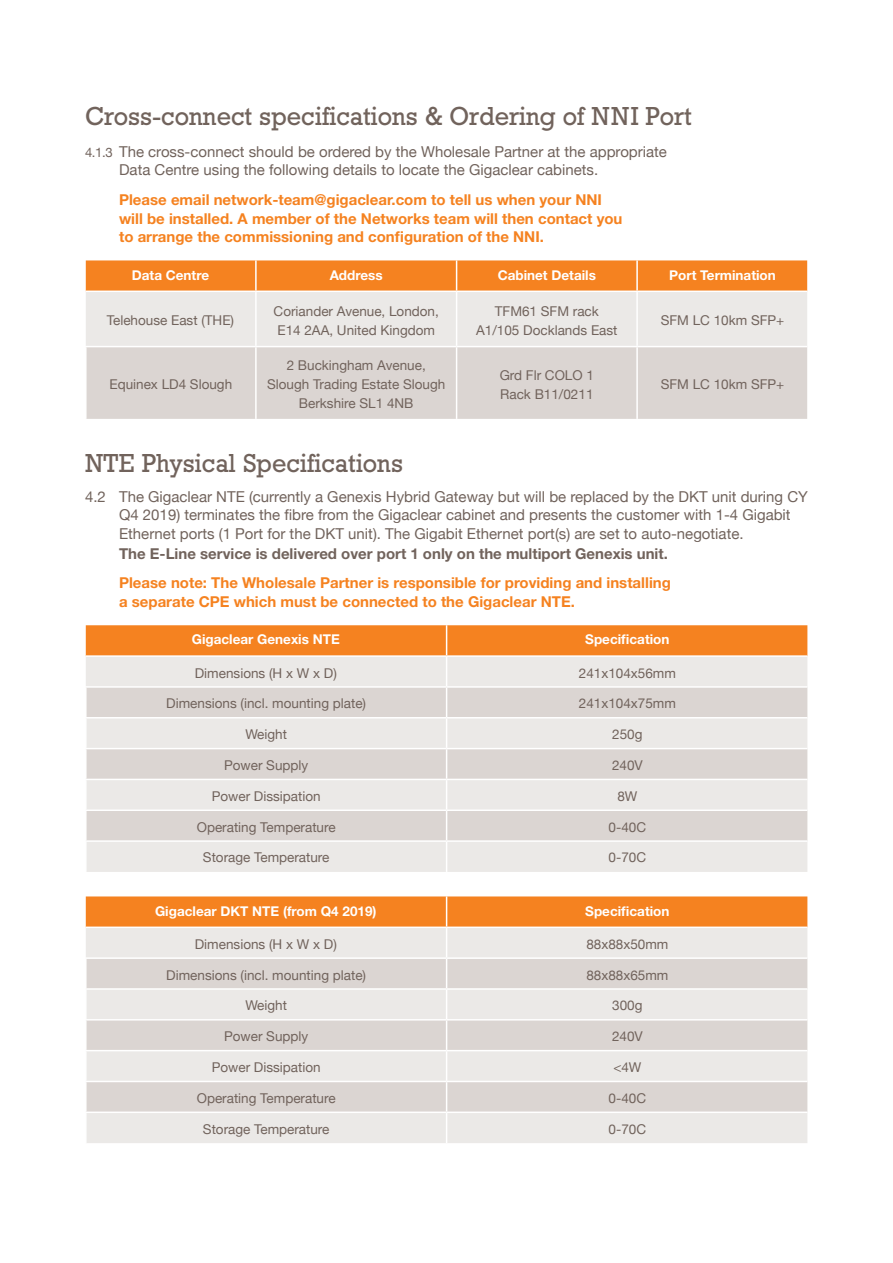
<style>
.page{position:relative;width:893px;height:1263px;background:#fff}
.page>*{position:absolute;margin:0;border:0;box-sizing:border-box;transform-origin:0 0}
.Subhead{font:25.5px "Rockwell BQ";color:#71635c}
.Body_Indent{font:15px/19px "Helvetica Neue";color:#71635c}
.Body_Indent-2{font:700 15px/18.8px "Helvetica Neue";color:#f58220}
.Table_Text_9pt{font:13.5px "Helvetica Neue";color:#71635c}
.Table_Header_9pt{font:700 13.5px "Helvetica Neue";color:#fff}
.s1{font-size:13.2px}
.s2{font-weight:700}
</style>
<div class="page">
<svg style="left:86px;top:260px;width:721px;height:86px;background:#eec4a0"></svg>
<div style="left:87px;top:347px;width:720px;height:72px;background:#dbd5d2"></div>
<hr style="left:255px;top:260px;width:2px;height:31px;background:#fff">
<hr style="left:456px;top:260px;width:1px;height:31px;background:#fff">
<hr style="left:636px;top:260px;width:2px;height:31px;background:#fff">
<hr style="left:86px;top:291px;width:170px;height:1px;background:#fff">
<hr style="left:256px;top:291px;width:201px;height:1px;background:#fff">
<hr style="left:255px;top:292px;width:2px;height:54px;background:#fff">
<hr style="left:457px;top:291px;width:180px;height:1px;background:#fff">
<hr style="left:456px;top:292px;width:1px;height:54px;background:#fff">
<hr style="left:637px;top:291px;width:170px;height:1px;background:#fff">
<hr style="left:636px;top:292px;width:2px;height:54px;background:#fff">
<hr style="left:255px;top:347px;width:2px;height:72px;background:#fff">
<hr style="left:456px;top:347px;width:1px;height:72px;background:#fff">
<hr style="left:636px;top:347px;width:2px;height:72px;background:#fff">
<div style="left:87px;top:842px;width:720px;height:30px;background:#ebe9e7"></div>
<svg style="left:87px;top:718px;width:720px;height:122px;background:#e3dfdc"></svg>
<svg style="left:86px;top:625px;width:721px;height:92px;background:#e9c1a0"></svg>
<hr style="left:446px;top:718px;width:1px;height:30px;background:#fff">
<hr style="left:446px;top:749px;width:1px;height:30px;background:#fff">
<svg style="left:446px;top:780px;width:1px;height:60px"></svg>
<hr style="left:446px;top:842px;width:1px;height:30px;background:#fff">
<hr style="left:85px;top:748px;width:362px;height:1px;background:#fff">
<hr style="left:447px;top:748px;width:360px;height:1px;background:#fff">
<hr style="left:85px;top:779px;width:362px;height:1px;background:#fff">
<hr style="left:447px;top:779px;width:360px;height:1px;background:#fff">
<hr style="left:85px;top:809px;width:362px;height:2px;background:#fff">
<hr style="left:447px;top:809px;width:360px;height:2px;background:#fff">
<div style="left:87px;top:1113px;width:720px;height:30px;background:#ebe9e7"></div>
<svg style="left:87px;top:1020px;width:720px;height:91px;background:#e0dcd9"></svg>
<svg style="left:86px;top:896px;width:721px;height:123px;background:#eacbb1"></svg>
<hr style="left:446px;top:1020px;width:1px;height:30px;background:#fff">
<hr style="left:446px;top:1051px;width:1px;height:30px;background:#fff">
<svg style="left:446px;top:1082px;width:1px;height:29px"></svg>
<hr style="left:446px;top:1113px;width:1px;height:30px;background:#fff">
<hr style="left:85px;top:988px;width:362px;height:2px;background:#fff">
<hr style="left:447px;top:988px;width:360px;height:2px;background:#fff">
<hr style="left:85px;top:1050px;width:362px;height:1px;background:#fff">
<hr style="left:447px;top:1050px;width:360px;height:1px;background:#fff">
<hr style="left:85px;top:1081px;width:362px;height:1px;background:#fff">
<hr style="left:447px;top:1081px;width:360px;height:1px;background:#fff">
<p class="Subhead" style="left:85px;top:102px;width:608px">Cross-connect specifications &amp; Ordering of NNI Port</p>
<p class="Body_Indent" style="left:119px;top:143px;width:549px;text-indent:-34px"><span class="s1">4.1.3</span> The cross-connect should be ordered by the Wholesale Partner at the appropriate<br>Data Centre using the following details to locate the Gigaclear cabinets.</p>
<p class="Body_Indent-2" style="left:119px;top:190px;width:505px">Please email network-team@gigaclear.com to tell us when your NNI will be installed. A member of the Networks team will then contact you to arrange the commissioning and configuration of the NNI.</p>
<p class="Table_Header_9pt" style="left:132px;top:266px;width:79px">Data Centre</p>
<p class="Table_Header_9pt" style="left:330px;top:266px;width:55px">Address</p>
<p class="Table_Header_9pt" style="left:498px;top:266px;width:100px">Cabinet Details</p>
<p class="Table_Header_9pt" style="left:669px;top:266px;width:108px">Port Termination</p>
<p class="Table_Text_9pt" style="left:107px;top:311px;width:129px">Telehouse East (THE)</p>
<p class="Table_Text_9pt" style="left:274px;top:301px;width:167px">Coriander Avenue, London,</p>
<p class="Table_Text_9pt" style="left:277px;top:320px;width:159px">E14 2AA, United Kingdom</p>
<p class="Table_Text_9pt" style="left:495px;top:301px;width:106px">TFM61 SFM rack</p>
<p class="Table_Text_9pt" style="left:476px;top:320px;width:143px">A1/105 Docklands East</p>
<p class="Table_Text_9pt" style="left:661px;top:311px;width:125px">SFM LC 10km SFP+</p>
<p class="Table_Text_9pt" style="left:109px;top:375px;width:124px">Equinex LD4 Slough</p>
<p class="Table_Text_9pt" style="left:287px;top:355px;width:141px">2 Buckingham Avenue,</p>
<p class="Table_Text_9pt" style="left:267px;top:375px;width:180px">Slough Trading Estate Slough</p>
<p class="Table_Text_9pt" style="left:299px;top:394px;width:116px">Berkshire SL1 4NB</p>
<p class="Table_Text_9pt" style="left:500px;top:365px;width:96px">Grd Flr COLO 1</p>
<p class="Table_Text_9pt" style="left:500px;top:384px;width:95px">Rack B11/0211</p>
<p class="Table_Text_9pt" style="left:661px;top:375px;width:125px">SFM LC 10km SFP+</p>
<p class="Subhead" style="left:85px;top:449px;width:320px">NTE Physical Specifications</p>
<p class="Body_Indent" style="left:119px;top:488px;width:690px;text-indent:-34px">4.2 The Gigaclear NTE (currently a Genexis Hybrid Gateway but will be replaced by the DKT unit during CY Q4 2019) terminates the fibre from the Gigaclear cabinet and presents the customer with 1-4 Gigabit Ethernet ports (1 Port for the DKT unit). The Gigabit Ethernet port(s) are set to auto-negotiate.<br><span class="s2">The E-Line service is delivered over port 1 only on the multiport Genexis unit.</span></p>
<p class="Body_Indent-2" style="left:119px;top:573px;width:553px">Please note: The Wholesale Partner is responsible for providing and installing a separate CPE which must be connected to the Gigaclear NTE.</p>
<p class="Table_Header_9pt" style="left:192px;top:631px;width:149px">Gigaclear Genexis NTE</p>
<p class="Table_Header_9pt" style="left:585px;top:631px;width:86px">Specification</p>
<p class="Table_Text_9pt" style="left:195px;top:663px;width:144px">Dimensions (H x W x D)</p>
<p class="Table_Text_9pt" style="left:579px;top:663px;width:99px">241x104x56mm</p>
<p class="Table_Text_9pt" style="left:166px;top:694px;width:201px">Dimensions (incl. mounting plate)</p>
<p class="Table_Text_9pt" style="left:579px;top:694px;width:99px">241x104x75mm</p>
<p class="Table_Text_9pt" style="left:245px;top:724px;width:43px">Weight</p>
<p class="Table_Text_9pt" style="left:612px;top:724px;width:32px">250g</p>
<p class="Table_Text_9pt" style="left:224px;top:755px;width:86px">Power Supply</p>
<p class="Table_Text_9pt" style="left:612px;top:755px;width:32px">240V</p>
<p class="Table_Text_9pt" style="left:212px;top:786px;width:110px">Power Dissipation</p>
<p class="Table_Text_9pt" style="left:617px;top:786px;width:22px">8W</p>
<p class="Table_Text_9pt" style="left:197px;top:817px;width:140px">Operating Temperature</p>
<p class="Table_Text_9pt" style="left:609px;top:817px;width:39px">0-40C</p>
<p class="Table_Text_9pt" style="left:203px;top:848px;width:128px">Storage Temperature</p>
<p class="Table_Text_9pt" style="left:609px;top:848px;width:39px">0-70C</p>
<p class="Table_Header_9pt" style="left:155px;top:902px;width:223px">Gigaclear DKT NTE (from Q4 2019)</p>
<p class="Table_Header_9pt" style="left:585px;top:902px;width:86px">Specification</p>
<p class="Table_Text_9pt" style="left:195px;top:935px;width:144px">Dimensions (H x W x D)</p>
<p class="Table_Text_9pt" style="left:586px;top:935px;width:84px">88x88x50mm</p>
<p class="Table_Text_9pt" style="left:166px;top:965px;width:201px">Dimensions (incl. mounting plate)</p>
<p class="Table_Text_9pt" style="left:586px;top:965px;width:84px">88x88x65mm</p>
<p class="Table_Text_9pt" style="left:245px;top:996px;width:43px">Weight</p>
<p class="Table_Text_9pt" style="left:612px;top:996px;width:32px">300g</p>
<p class="Table_Text_9pt" style="left:224px;top:1026px;width:86px">Power Supply</p>
<p class="Table_Text_9pt" style="left:612px;top:1026px;width:32px">240V</p>
<p class="Table_Text_9pt" style="left:212px;top:1057px;width:110px">Power Dissipation</p>
<p class="Table_Text_9pt" style="left:613px;top:1057px;width:30px">&lt;4W</p>
<p class="Table_Text_9pt" style="left:197px;top:1088px;width:140px">Operating Temperature</p>
<p class="Table_Text_9pt" style="left:609px;top:1088px;width:39px">0-40C</p>
<p class="Table_Text_9pt" style="left:203px;top:1119px;width:128px">Storage Temperature</p>
<p class="Table_Text_9pt" style="left:609px;top:1119px;width:39px">0-70C</p>
</div>
